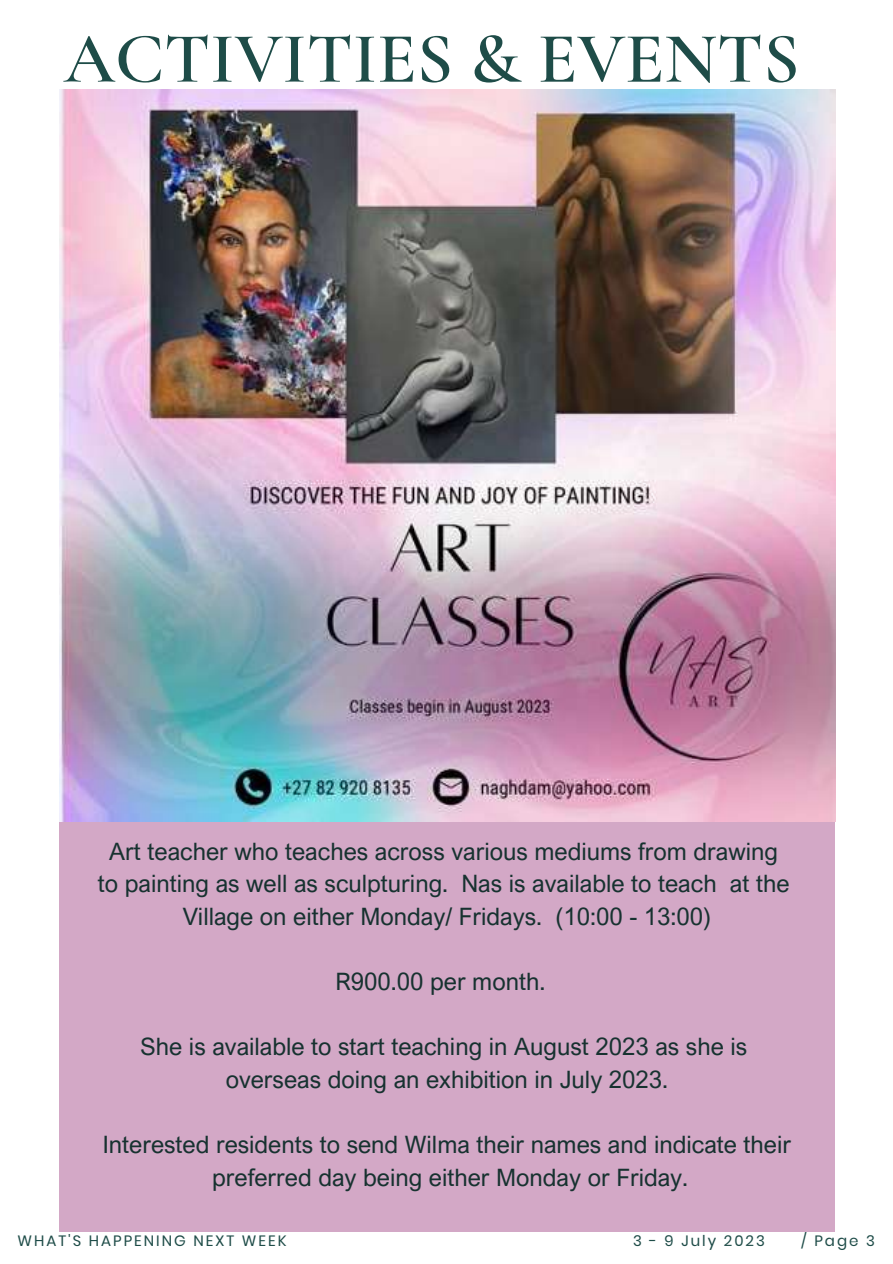
<style>
.page{position:relative;width:893px;height:1264px;background:#fff}
.page>*{position:absolute;margin:0;border:0;box-sizing:border-box;transform-origin:0 0}
.t1{font:600 72px "Cormorant Garamond";color:#1e4c48}
.t2{font:24px/32.5px "Arial Nova";color:#173230;text-align:center}
.t3{font:15px "Poppins";letter-spacing:.135em;color:#1e4c48}
</style>
<div class="page">
<div style="left:59px;top:796px;width:775px;height:435px;background:#d3a8c6"></div>
<img style="left:59px;top:89px;width:776px;height:732px">
<h1 class="t1" style="left:64px;top:15px;width:737px">ACTIVITIES &amp; EVENTS</h1>
<p class="t2" style="left:98px;top:834px;width:693px">Art teacher who teaches across various mediums from drawing to painting as well as sculpturing. Nas is available to teach at the<br>Village on either Monday/ Fridays. (10:00 - 13:00)</p>
<p class="t2" style="left:335px;top:964px;width:211px">R900.00 per month.</p>
<p class="t2" style="left:140px;top:1030px;width:608px">She is available to start teaching in August 2023 as she is overseas doing an exhibition in July 2023.</p>
<p class="t2" style="left:103px;top:1127px;width:689px">Interested residents to send Wilma their names and indicate their preferred day being either Monday or Friday.</p>
<p class="t3" style="left:18px;top:1229px;width:270px">WHAT'S HAPPENING NEXT WEEK</p>
<p class="t3" style="left:633px;top:1229px;width:133px">3 - 9 July 2023</p>
<p class="t3" style="left:801px;top:1229px;width:75px">/ Page 3</p>
</div>
